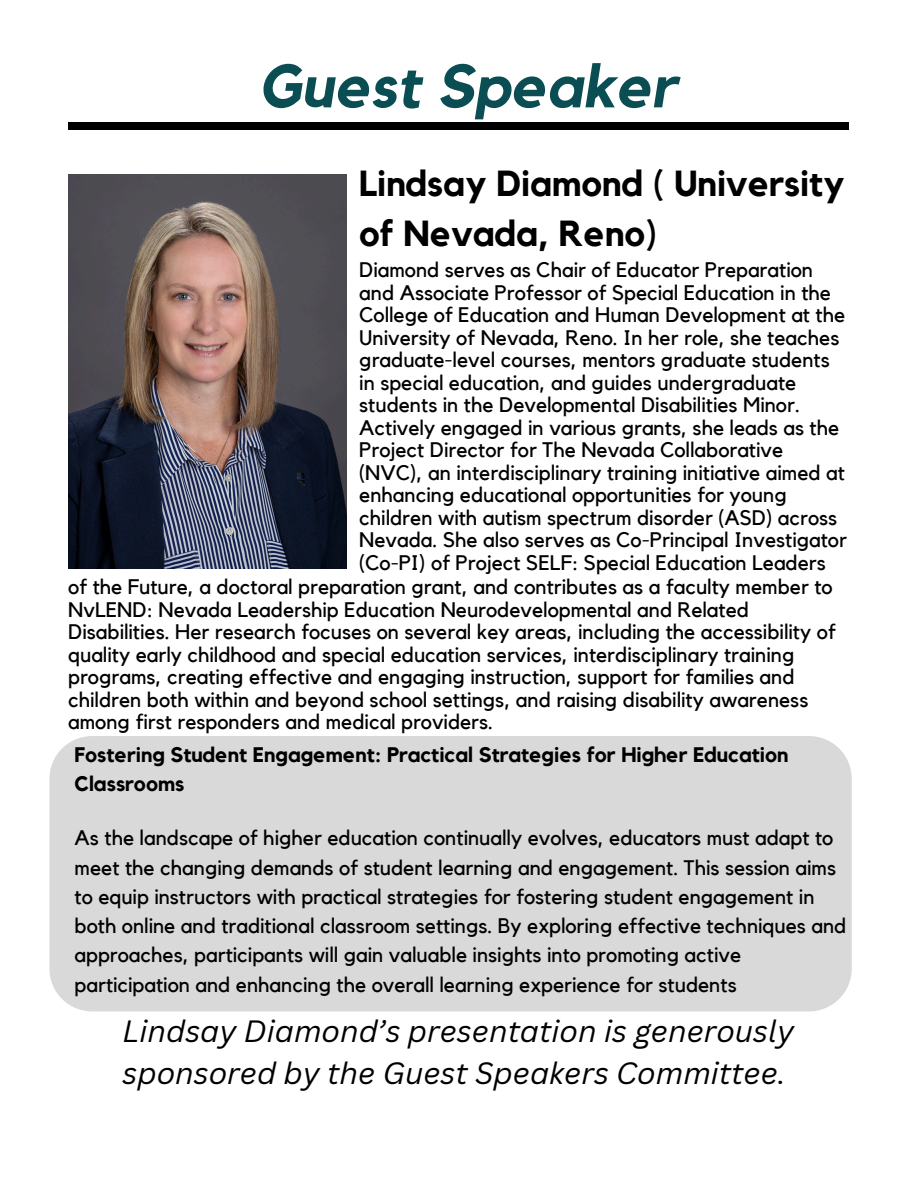
<style>
.page{position:relative;width:918px;height:1188px;background:#fff}
.page>*{position:absolute;margin:0;border:0;box-sizing:border-box;transform-origin:0 0}
.t1{font:italic 700 60.6px "Kollektif";color:#0a4e53}
.t2{font:700 36.15px/49.5px "Kollektif";color:#000}
.t3{font:italic 30px/41.7px "Canva Sans";color:#000}
.t4{font:21px/22.5px "Kollektif";color:#000}
.t5{font:700 21px/29.2px "Kollektif";color:#000}
</style>
<div class="page">
<div style="left:68px;top:123px;width:780px;height:7px;background:#000"></div>
<img style="left:68px;top:175px;width:278px;height:393px">
<div style="left:49px;top:736px;width:803px;height:275px;background:#d9d9d9"></div>
<h1 class="t1" style="left:259px;top:58px;width:419px">Guest Speaker</h1>
<p class="t2" style="left:359px;top:160px;width:487px">Lindsay Diamond ( University of Nevada, Reno)</p>
<p class="t4" style="left:359px;top:260px;width:489px">Diamond serves as Chair of Educator Preparation and Associate Professor of Special Education in the College of Education and Human Development at the University of Nevada, Reno. In her role, she teaches graduate-level courses, mentors graduate students in special education, and guides undergraduate students in the Developmental Disabilities Minor.<br>Actively engaged in various grants, she leads as the Project Director for The Nevada Collaborative (NVC), an interdisciplinary training initiative aimed at enhancing educational opportunities for young children with autism spectrum disorder (ASD) across Nevada. She also serves as Co-Principal Investigator (Co-PI) of Project SELF: Special Education Leaders</p>
<h3 class="t4" style="left:68px;top:577px;width:769px">of the Future, a doctoral preparation grant, and contributes as a faculty member to NvLEND: Nevada Leadership Education Neurodevelopmental and Related Disabilities. Her research focuses on several key areas, including the accessibility of quality early childhood and special education services, interdisciplinary training programs, creating effective and engaging instruction, support for families and children both within and beyond school settings, and raising disability awareness among first responders and medical providers.</h3>
<h2 class="t5" style="left:75px;top:741px;width:715px">Fostering Student Engagement: Practical Strategies for Higher Education<br>Classrooms</h2>
<p class="t4" style="left:75px;top:824px;width:773px;line-height:29.2px">As the landscape of higher education continually evolves, educators must adapt to meet the changing demands of student learning and engagement. This session aims to equip instructors with practical strategies for fostering student engagement in both online and traditional classroom settings. By exploring effective techniques and approaches, participants will gain valuable insights into promoting active participation and enhancing the overall learning experience for students</p>
<h4 class="t3" style="left:123px;top:1010px;width:673px">Lindsay Diamond’s presentation is generously sponsored by the Guest Speakers Committee.</h4>
</div>
